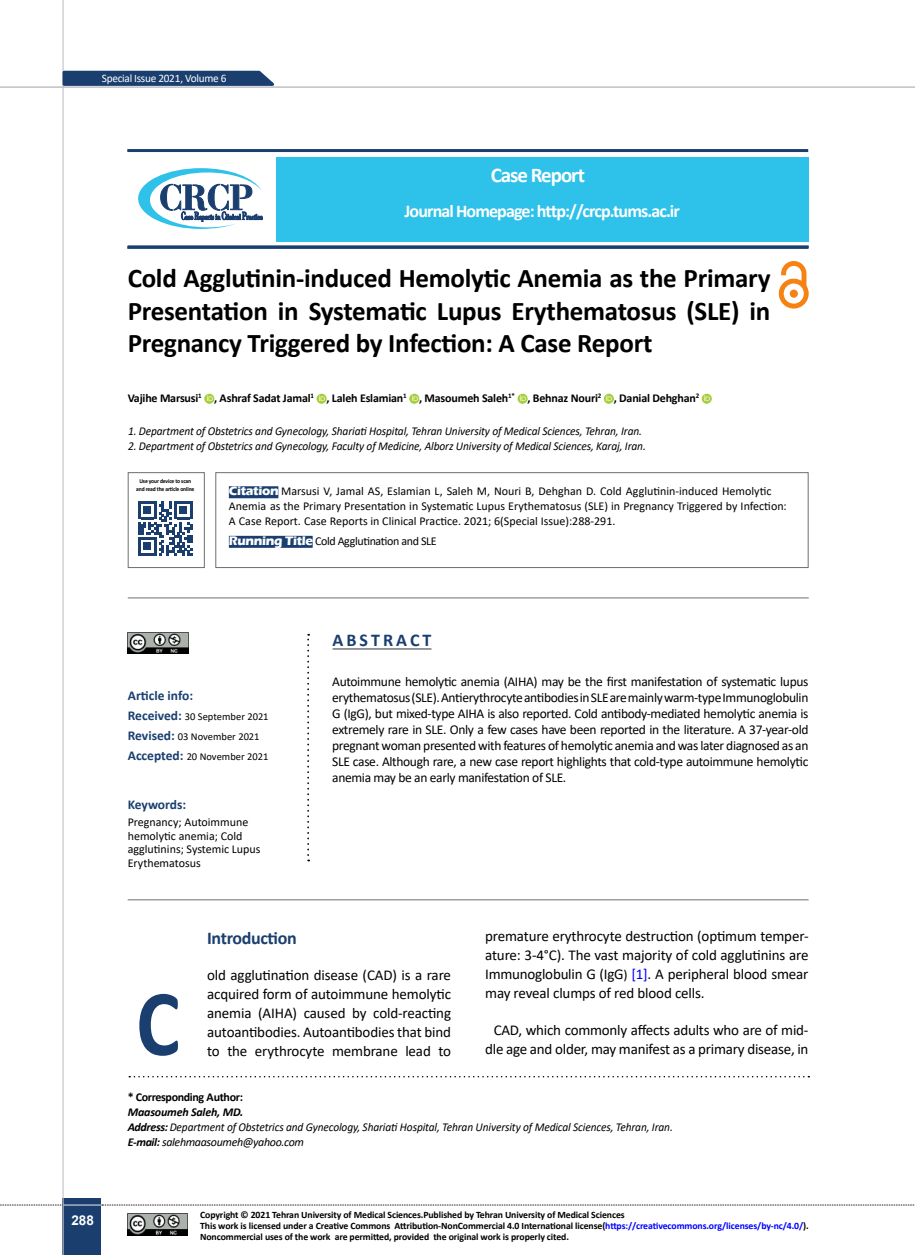
<style>
.page{position:relative;width:915px;height:1255px;background:#fff}
.page>*{position:absolute;margin:0;border:0;box-sizing:border-box;transform-origin:0 0}
.t1{font:700 94.8px "Calibri";color:#1a3f6f;scale:.87 1}
.t2{font:700 27px/32.4px "Calibri";letter-spacing:-.01em;color:#000;text-align:justify}
.t3{font:700 21px "Calibri";letter-spacing:-.05em;color:#fff}
.t4{font:700 18px "Calibri";letter-spacing:-.05em;color:#fff}
.t5{font:700 18px "Calibri";letter-spacing:-.02em;color:#1a3f6f}
.t6{font:15px/19px "Calibri";letter-spacing:-.015em;color:#000;text-align:justify}
.t7{font:13.5px/16px "Calibri";letter-spacing:-.025em;color:#000;text-align:justify}
.t8{font:700 13.5px "Calibri";color:#1a3f6f}
.t9{font:700 13.5px "Arial";color:#fff}
.t10{font:italic 12px/15px "Calibri";letter-spacing:-.01em;color:#000;scale:.95 1}
.t11{font:12px/13.5px "Calibri";color:#000}
.t12{font:700 12px "Calibri";letter-spacing:-.015em;color:#000}
.t13{font:12px "Calibri";letter-spacing:-.03em;color:#000}
.t14{font:11.4px "Calibri";letter-spacing:-.025em;color:#fff}
.t15{font:10.5px/20px "Calibri";color:#000}
.t16{font:700 9.75px/10.6px "Calibri";letter-spacing:-.01em;color:#000}
.t17{font:700 6px/7.5px "Calibri";letter-spacing:-.025em;color:#000;text-align:center;scale:.94 1}
.s1{font-family:"Eras ITC";font-weight:700;font-size:12.75px;color:#fff}
.s2{font-weight:700;font-size:13.5px;color:#1a3f6f}
.s3{font-size:13.5px}
.s4{color:#00f}
.s5{font-weight:700}
</style>
<div class="page">
<div style="left:63px;top:1198px;width:38px;height:56px;background:#1a3f6f"></div>
<hr style="left:62px;top:0;width:2px;height:1254px;background:#c2c4c6">
<hr style="left:0;top:87px;width:914px;height:1px;background:#c2c4c6">
<hr style="left:63px;top:1204px;width:38px;height:1px;background:#ebebec">
<svg style="left:0;top:1204px;width:63px;height:1px"></svg>
<svg style="left:102px;top:1204px;width:813px;height:1px"></svg>
<div style="left:276px;top:156px;width:532px;height:85px;background:#2ec1ea"></div>
<hr style="left:127px;top:246px;width:681px;height:3px;background:#1a3f6f">
<hr style="left:127px;top:149px;width:681px;height:3px;background:#1a3f6f">
<svg style="left:138px;top:168px;width:124px;height:61px"></svg>
<svg style="left:778px;top:261px;width:30px;height:47px"></svg>
<div style="left:789px;top:289px;width:8px;height:9px;background:#f58212;border-radius:50%"></div>
<svg style="left:61px;top:69px;width:219px;height:18px;background:#47658b"></svg>
<img style="left:127px;top:1213px;width:60px;height:21px">
<svg style="left:204px;top:394px;width:10px;height:10px"></svg>
<svg style="left:316px;top:394px;width:10px;height:10px"></svg>
<svg style="left:409px;top:394px;width:10px;height:10px"></svg>
<svg style="left:517px;top:394px;width:10px;height:10px"></svg>
<svg style="left:603px;top:394px;width:10px;height:10px"></svg>
<svg style="left:701px;top:394px;width:10px;height:10px"></svg>
<svg style="left:129px;top:1076px;width:680px;height:1px"></svg>
<svg style="left:307px;top:634px;width:2px;height:227px"></svg>
<hr style="left:332px;top:648px;width:99px;height:1px;background:#77787b">
<div style="left:215px;top:472px;width:593px;height:96px;border:1px solid #6d6e71"></div>
<div style="left:229px;top:486px;width:49px;height:12px;background:#1a3f6f"></div>
<div style="left:229px;top:536px;width:83px;height:12px;background:#1a3f6f"></div>
<div style="left:128px;top:472px;width:77px;height:96px;border:1px solid #6d6e71"></div>
<svg style="left:138px;top:501px;width:54px;height:54px"></svg>
<hr style="left:128px;top:597px;width:680px;height:1px;background:#6d6e71">
<hr style="left:128px;top:245px;width:680px;height:3px;background:#1a3f6f">
<img style="left:128px;top:632px;width:60px;height:21px">
<hr style="left:128px;top:899px;width:680px;height:1px;background:#6d6e71">
<p class="t14" style="left:102px;top:70px;width:126px">Special Issue 2021, Volume 6</p>
<h3 class="t3" style="left:490px;top:160px;width:96px">Case Report</h3>
<h3 class="t4" style="left:404px;top:198px;width:277px">Journal Homepage: http://crcp.tums.ac.ir</h3>
<h2 class="t2" style="left:128px;top:262px;width:644px">Cold Agglutinin-induced Hemolytic Anemia as the Primary Presentation in Systematic Lupus Erythematosus (SLE) in Pregnancy Triggered by Infection: A Case Report</h2>
<p class="t12" style="left:128px;top:389px;width:573px">Vajihe Marsusi<sup>1</sup> , Ashraf Sadat Jamal<sup>1</sup> , Laleh Eslamian<sup>1</sup> , Masoumeh Saleh<sup>1*</sup> , Behnaz Nouri<sup>2</sup> , Danial Dehghan<sup>2</sup></p>
<p class="t10" style="left:128px;top:422px;width:542px">1. Department of Obstetrics and Gynecology, Shariati Hospital, Tehran University of Medical Sciences, Tehran, Iran.</p>
<p class="t10" style="left:128px;top:437px;width:546px">2. Department of Obstetrics and Gynecology, Faculty of Medicine, Alborz University of Medical Sciences, Karaj, Iran.</p>
<p class="t17" style="left:136px;top:477px;width:63px">Use your device to scan and read the article online</p>
<p class="t11" style="left:229px;top:483px;width:559px;line-height:14.9px"><span class="s1">Citation</span> Marsusi V, Jamal AS, Eslamian L, Saleh M, Nouri B, Dehghan D. Cold Agglutinin-induced Hemolytic<br>Anemia as the Primary Presentation in Systematic Lupus Erythematosus (SLE) in Pregnancy Triggered by Infection:<br>A Case Report. Case Reports in Clinical Practice. 2021; 6(Special Issue):288-291.</p>
<p class="t13" style="left:229px;top:532px;width:209px"><span class="s1">Running Title</span> Cold Agglutination and SLE</p>
<p class="t9" style="left:71px;top:1212px;width:24px">288</p>
<p class="t8" style="left:128px;top:685px;width:67px">Article info:</p>
<p class="t15" style="left:128px;top:707px;width:142px"><span class="s2">Received:</span> 30 September 2021<br><span class="s2">Revised:</span> 03 November 2021<br><span class="s2">Accepted:</span> 20 November 2021</p>
<p class="t8" style="left:128px;top:795px;width:60px">Keywords:</p>
<p class="t11" style="left:128px;top:815px;width:134px">Pregnancy; Autoimmune hemolytic anemia; Cold agglutinins; Systemic Lupus<br>Erythematosus</p>
<h3 class="t5" style="left:332px;top:627px;width:100px">A B S T R A C T</h3>
<p class="t7" style="left:332px;top:672px;width:477px">Autoimmune hemolytic anemia (AIHA) may be the first manifestation of systematic lupus erythematosus (SLE). Antierythrocyte antibodies in SLE are mainly warm-type Immunoglobulin G (IgG), but mixed-type AIHA is also reported. Cold antibody-mediated hemolytic anemia is extremely rare in SLE. Only a few cases have been reported in the literature. A 37-year-old pregnant woman presented with features of hemolytic anemia and was later diagnosed as an SLE case. Although rare, a new case report highlights that cold-type autoimmune hemolytic anemia may be an early manifestation of SLE.</p>
<h1 class="t1" style="left:136px;top:956px;width:52px">C</h1>
<h3 class="t5" style="left:207px;top:924px;width:91px">Introduction</h3>
<p class="t6" style="left:207px;top:964px;width:245px">old agglutination disease (CAD) is a rare acquired form of autoimmune hemolytic anemia (AIHA) caused by cold-reacting autoantibodies. Autoantibodies that bind to the erythrocyte membrane lead to</p>
<p class="t6" style="left:485px;top:926px;width:325px">premature erythrocyte destruction (optimum temper&shy;ature: 3-4°C). The vast majority of cold agglutinins are Immunoglobulin G (IgG<span class="s3">)</span> <span class="s4">[1]</span>. A peripheral blood smear may reveal clumps of red blood cells.</p>
<p class="t6" style="left:493px;top:1019px;width:316px">CAD, which commonly affects adults who are of mid-</p>
<p class="t6" style="left:485px;top:1038px;width:325px">dle age and older, may manifest as a primary disease, in</p>
<p class="t12" style="left:128px;top:1088px;width:117px">* Corresponding Author:</p>
<p class="t10" style="left:128px;top:1103px;width:575px"><span class="s5">Maasoumeh Saleh, MD.<br>Address:</span>Department of Obstetrics and Gynecology, Shariati Hospital, Tehran University of Medical Sciences, Tehran, Iran.<br><span class="s5">E-mail:</span> salehmaasoumeh@yahoo.com</p>
<p class="t16" style="left:200px;top:1209px;width:610px">Copyright © 2021 Tehran University of Medical Sciences.Published by Tehran University of Medical Sciences<br>This work is licensed under a Creative Commons Attribution-NonCommercial 4.0 International license(<span class="s4">https://creativecommons.org/licenses/by-nc/4.0/</span>).<br>Noncommercial uses of the work are permitted, provided the original work is properly cited.</p>
</div>
